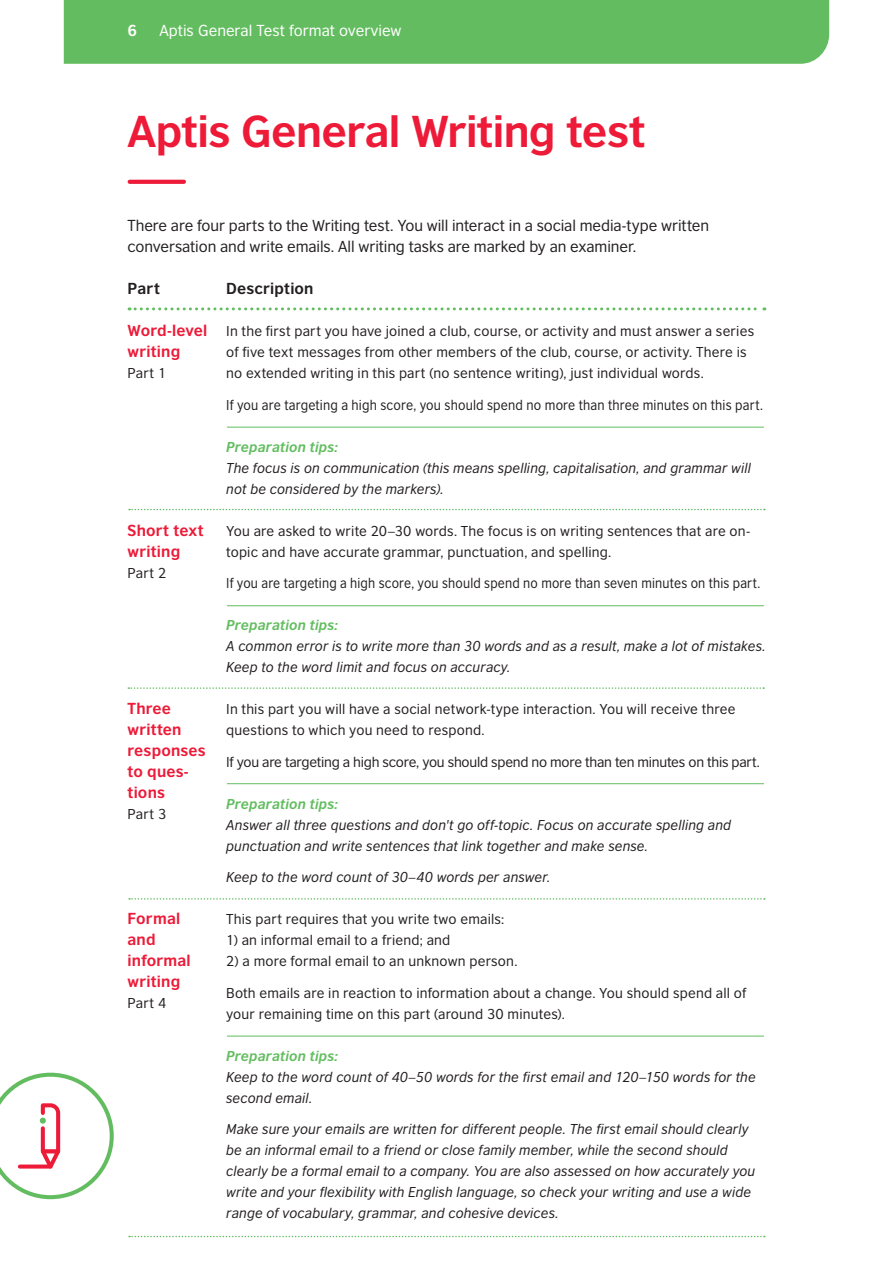
<style>
.page{position:relative;width:893px;height:1263px;background:#fff}
.page>*{position:absolute;margin:0;border:0;box-sizing:border-box;transform-origin:0 0}
.t1{font:700 42px "British Council Sans";letter-spacing:-.015em;color:#ed1a38}
.t2{font:15px/21px "British Council Sans";letter-spacing:-.005em;color:#231f20}
.t3{font:700 15px/21px "British Council Sans";letter-spacing:.015em;color:#ed1a38}
.t4{font:15px "British Council Sans";color:#fff}
.t5{font:700 15px "British Council Sans";letter-spacing:.01em;color:#231f20}
.t6{font:700 15px "British Council Sans";color:#fff}
.t7{font:italic 13.5px/21px "British Council Sans";letter-spacing:.01em;color:#231f20}
.t8{font:13.5px/21px "British Council Sans";letter-spacing:.015em;color:#231f20}
.t9{font:13.5px "British Council Sans";letter-spacing:.015em;color:#231f20;scale:.92 1}
.t10{font:13.5px "British Council Sans";letter-spacing:.015em;color:#231f20;scale:.91 1}
.t11{font:13.5px "British Council Sans";letter-spacing:-.015em;color:#231f20}
.t12{font:italic 700 13.5px "British Council Sans";letter-spacing:.015em;color:#63bd60}
</style>
<div class="page">
<div style="left:64px;top:0;width:765px;height:64px;background:#63bd60"></div>
<svg style="left:0;top:1073px;width:114px;height:126px"></svg>
<div style="left:40px;top:1117px;width:6px;height:7px;background:#63bd60;border-radius:50%"></div>
<svg style="left:129px;top:307px;width:636px;height:3px"></svg>
<svg style="left:129px;top:509px;width:636px;height:1px"></svg>
<svg style="left:129px;top:898px;width:636px;height:2px"></svg>
<svg style="left:129px;top:1236px;width:636px;height:1px"></svg>
<svg style="left:128px;top:687px;width:636px;height:2px"></svg>
<hr style="left:227px;top:427px;width:537px;height:1px;background:#63bd60">
<hr style="left:227px;top:605px;width:537px;height:1px;background:#63bd60">
<hr style="left:227px;top:783px;width:537px;height:1px;background:#63bd60">
<hr style="left:227px;top:1036px;width:537px;height:1px;background:#63bd60">
<svg style="left:130px;top:180px;width:54px;height:4px"></svg>
<p class="t6" style="left:128px;top:17px;width:11px">6</p>
<p class="t4" style="left:159px;top:18px;width:243px">Aptis General Test format overview</p>
<h1 class="t1" style="left:128px;top:94px;width:520px">Aptis General Writing test</h1>
<p class="t2" style="left:128px;top:214px;width:583px">There are four parts to the Writing test. You will interact in a social media-type written conversation and write emails. All writing tasks are marked by an examiner.</p>
<p class="t5" style="left:128px;top:275px;width:34px">Part</p>
<p class="t3" style="left:128px;top:318px;width:81px">Word-level writing</p>
<p class="t8" style="left:128px;top:361px;width:40px">Part 1</p>
<p class="t3" style="left:128px;top:518px;width:78px">Short text writing</p>
<p class="t8" style="left:128px;top:561px;width:40px">Part 2</p>
<p class="t3" style="left:128px;top:696px;width:80px">Three written responses to ques&shy;tions</p>
<p class="t8" style="left:128px;top:802px;width:40px">Part 3</p>
<p class="t3" style="left:128px;top:906px;width:65px">Formal and informal writing</p>
<p class="t8" style="left:128px;top:991px;width:40px">Part 4</p>
<p class="t5" style="left:226px;top:275px;width:89px">Description</p>
<p class="t8" style="left:226px;top:319px;width:529px">In the first part you have joined a club, course, or activity and must answer a series of five text messages from other members of the club, course, or activity. There is no extended writing in this part (no sentence writing), just individual words.</p>
<p class="t9" style="left:226px;top:393px;width:585px">If you are targeting a high score, you should spend no more than three minutes on this part.</p>
<p class="t12" style="left:226px;top:435px;width:113px">Preparation tips:</p>
<p class="t7" style="left:226px;top:456px;width:526px">The focus is on communication (this means spelling, capitalisation, and grammar will not be considered by the markers).</p>
<p class="t8" style="left:226px;top:519px;width:526px">You are asked to write 20–30 words. The focus is on writing sentences that are on&shy;topic and have accurate grammar, punctuation, and spelling.</p>
<p class="t10" style="left:226px;top:572px;width:588px">If you are targeting a high score, you should spend no more than seven minutes on this part.</p>
<p class="t12" style="left:226px;top:613px;width:113px">Preparation tips:</p>
<p class="t7" style="left:226px;top:634px;width:541px">A common error is to write more than 30 words and as a result, make a lot of mistakes.<br>Keep to the word limit and focus on accuracy.</p>
<p class="t8" style="left:226px;top:697px;width:511px">In this part you will have a social network-type interaction. You will receive three questions to which you need to respond.</p>
<p class="t11" style="left:226px;top:750px;width:535px">If you are targeting a high score, you should spend no more than ten minutes on this part.</p>
<p class="t12" style="left:226px;top:792px;width:113px">Preparation tips:</p>
<p class="t7" style="left:226px;top:813px;width:506px">Answer all three questions and don't go off-topic. Focus on accurate spelling and punctuation and write sentences that link together and make sense.</p>
<p class="t7" style="left:226px;top:865px;width:325px">Keep to the word count of 30–40 words per answer.</p>
<p class="t8" style="left:226px;top:907px;width:280px">This part requires that you write two emails:</p>
<p class="t8" style="left:226px;top:928px;width:226px">1) an informal email to a friend; and</p>
<p class="t8" style="left:226px;top:949px;width:293px">2) a more formal email to an unknown person.</p>
<p class="t8" style="left:226px;top:981px;width:521px">Both emails are in reaction to information about a change. You should spend all of your remaining time on this part (around 30 minutes).</p>
<p class="t12" style="left:226px;top:1044px;width:113px">Preparation tips:</p>
<p class="t7" style="left:226px;top:1065px;width:531px">Keep to the word count of 40–50 words for the first email and 120–150 words for the second email.</p>
<p class="t7" style="left:226px;top:1117px;width:530px">Make sure your emails are written for different people. The first email should clearly be an informal email to a friend or close family member, while the second should clearly be a formal email to a company. You are also assessed on how accurately you write and your flexibility with English language, so check your writing and use a wide range of vocabulary, grammar, and cohesive devices.</p>
</div>
